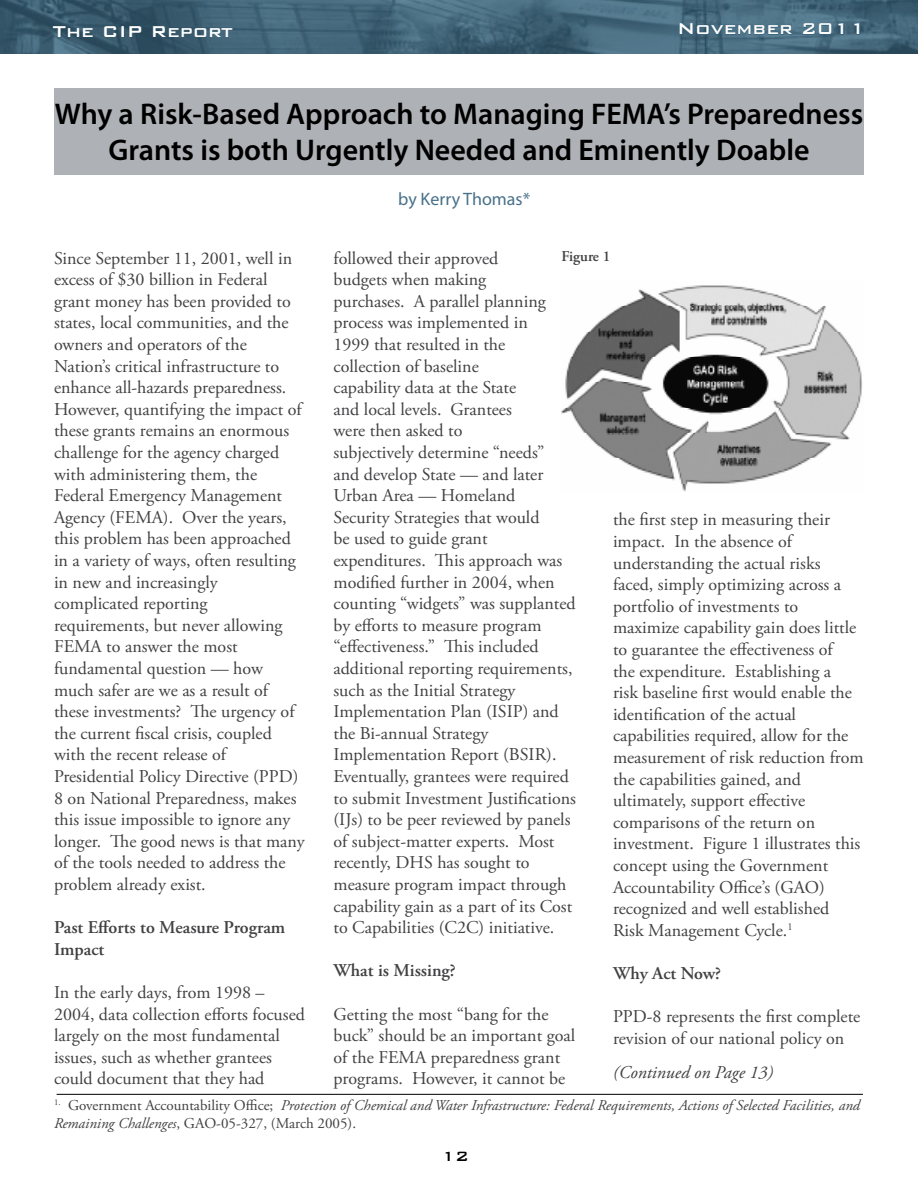
<style>
.page{position:relative;width:918px;height:1188px;background:#fff}
.page>*{position:absolute;margin:0;border:0;box-sizing:border-box;transform-origin:0 0}
.t1{font:600 30px/36px "Myriad Pro";color:#000;text-align:center}
.t2{font:500 21px "Bank Gothic BT";color:#fff}
.t3{font:18px/21.6px "Adobe Garamond Pro";color:#414042}
.t4{font:600 18px/21.6px "Adobe Garamond Pro";color:#414042}
.t5{font:italic 18px "Adobe Garamond Pro";color:#414042}
.t6{font:18px "Myriad Pro";color:#487189}
.t7{font:500 18px "Bank Gothic BT";color:#000}
.t8{font:italic 15px/18px "Adobe Garamond Pro";color:#414042}
.t9{font:600 15px "Adobe Garamond Pro";color:#414042}
.s1{font-style:normal}
</style>
<div class="page">
<img style="left:0;top:0;width:918px;height:54px">
<svg style="left:679px;top:23px;width:114px;height:12px"></svg>
<svg style="left:803px;top:23px;width:29px;height:12px"></svg>
<svg style="left:838px;top:23px;width:6px;height:12px"></svg>
<svg style="left:854px;top:23px;width:6px;height:12px"></svg>
<div style="left:54px;top:88px;width:810px;height:86px;background:#aeb2b6"></div>
<img style="left:562px;top:285px;width:300px;height:207px">
<hr style="left:57px;top:1094px;width:806px;height:1px;background:#000">
<p class="t2" style="left:53px;top:20px;width:182px">The CIP Report</p>
<p class="t2" style="left:677px;top:17px;width:190px">November 2011</p>
<h1 class="t1" style="left:55px;top:95px;width:810px">Why a Risk-Based Approach to Managing FEMA’s Preparedness<br>Grants is both Urgently Needed and Eminently Doable</h1>
<p class="t6" style="left:398px;top:188px;width:134px">by Kerry Thomas*</p>
<p class="t3" style="left:54px;top:248px;width:252px">Since September 11, 2001, well in excess of $30 billion in Federal grant money has been provided to states, local communities, and the owners and operators of the<br>Nation’s critical infrastructure to enhance all-hazards preparedness.<br>However, quantifying the impact of these grants remains an enormous challenge for the agency charged with administering them, the<br>Federal Emergency Management<br>Agency (FEMA). Over the years, this problem has been approached in a variety of ways, often resulting in new and increasingly complicated reporting requirements, but never allowing<br>FEMA to answer the most fundamental question — how much safer are we as a result of these investments? The urgency of the current fiscal crisis, coupled with the recent release of<br>Presidential Policy Directive (PPD)<br>8 on National Preparedness, makes this issue impossible to ignore any longer. The good news is that many of the tools needed to address the problem already exist.</p>
<p class="t4" style="left:54px;top:917px;width:233px">Past Efforts to Measure Program<br>Impact</p>
<p class="t3" style="left:54px;top:982px;width:252px">In the early days, from 1998 –<br>2004, data collection efforts focused largely on the most fundamental issues, such as whether grantees could document that they had</p>
<p class="t3" style="left:334px;top:248px;width:244px">followed their approved<br>budgets when making<br>purchases. A parallel planning process was implemented in<br>1999 that resulted in the collection of baseline<br>capability data at the State<br>and local levels. Grantees<br>were then asked to<br>subjectively determine “needs”<br>and develop State — and later<br>Urban Area — Homeland<br>Security Strategies that would<br>be used to guide grant expenditures. This approach was modified further in 2004, when counting “widgets” was supplanted by efforts to measure program “effectiveness.” This included additional reporting requirements, such as the Initial Strategy<br>Implementation Plan (ISIP) and the Bi-annual Strategy<br>Implementation Report (BSIR).<br>Eventually, grantees were required to submit Investment Justifications (IJs) to be peer reviewed by panels of subject-matter experts. Most recently, DHS has sought to measure program impact through capability gain as a part of its Cost to Capabilities (C2C) initiative.</p>
<p class="t4" style="left:334px;top:960px;width:124px">What is Missing?</p>
<p class="t3" style="left:334px;top:1004px;width:243px">Getting the most “bang for the buck” should be an important goal of the FEMA preparedness grant programs. However, it cannot be</p>
<p class="t9" style="left:562px;top:248px;width:50px">Figure 1</p>
<p class="t3" style="left:613px;top:510px;width:252px">the first step in measuring their impact. In the absence of understanding the actual risks faced, simply optimizing across a portfolio of investments to maximize capability gain does little to guarantee the effectiveness of<br>the expenditure. Establishing a<br>risk baseline first would enable the identification of the actual capabilities required, allow for the measurement of risk reduction from the capabilities gained, and ultimately, support effective comparisons of the return on investment. Figure 1 illustrates this concept using the Government<br>Accountability Office’s (GAO) recognized and well established<br>Risk Management Cycle.<sup>1</sup></p>
<p class="t4" style="left:613px;top:963px;width:110px">Why Act Now?</p>
<p class="t3" style="left:613px;top:1006px;width:249px">PPD-8 represents the first complete revision of our national policy on</p>
<p class="t5" style="left:613px;top:1062px;width:162px">(Continued on Page 13)</p>
<p class="t8" style="left:54px;top:1097px;width:808px"><sup>1.</sup> <span class="s1">Government Accountability Office;</span> Protection of Chemical and Water Infrastructure: Federal Requirements, Actions of Selected Facilities, and<br>Remaining Challenges<span class="s1">, GAO-05-327, (March 2005).</span></p>
<p class="t7" style="left:441px;top:1147px;width:29px">12</p>
</div>
